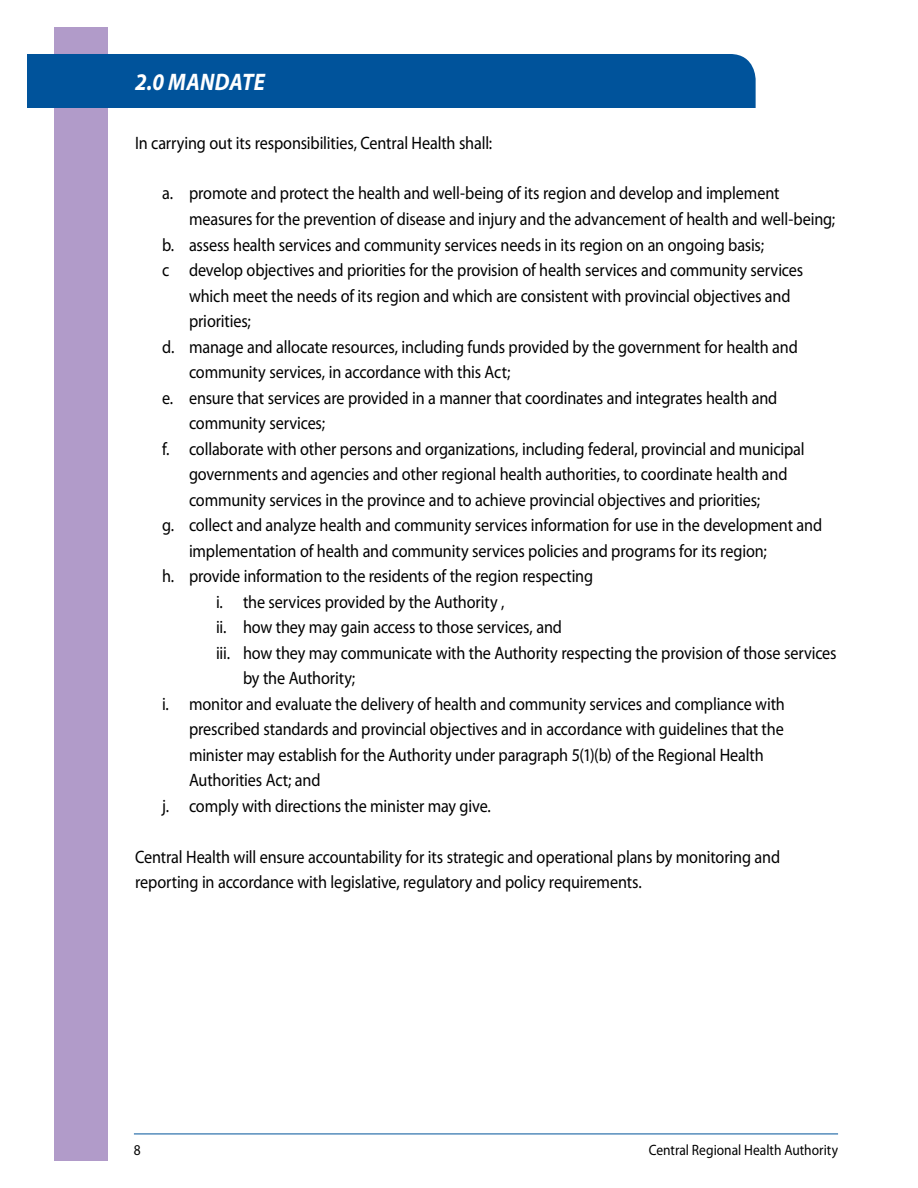
<style>
.page{position:relative;width:918px;height:1188px;background:#fff}
.page>*{position:absolute;margin:0;border:0;box-sizing:border-box;transform-origin:0 0}
.t1{font:italic 700 24px "Myriad Pro";letter-spacing:.01em;color:#fff;scale:.9 1}
.t2{font:18px/25.5px "Myriad Pro";letter-spacing:-.01em;color:#000;scale:.9 1}
.t3{font:15px "Myriad Pro";color:#000;scale:.9 1}
</style>
<div class="page">
<div style="left:54px;top:27px;width:54px;height:1134px;background:#b19bc9"></div>
<div style="left:27px;top:54px;width:729px;height:54px;background:#00539b"></div>
<hr style="left:134px;top:1134px;width:704px;height:1px;background:#00539b">
<h1 class="t1" style="left:135px;top:66px;width:146px">2.0 MANDATE</h1>
<p class="t2" style="left:135px;top:129px;width:398px">In carrying out its responsibilities, Central Health shall:</p>
<p class="t2" style="left:162px;top:180px;width:688px">a. promote and protect the health and well-being of its region and develop and implement</p>
<p class="t2" style="left:189px;top:206px;width:720px">measures for the prevention of disease and injury and the advancement of health and well-being;</p>
<p class="t2" style="left:162px;top:231px;width:670px">b. assess health services and community services needs in its region on an ongoing basis;</p>
<p class="t2" style="left:162px;top:257px;width:714px">c develop objectives and priorities for the provision of health services and community services</p>
<p class="t2" style="left:189px;top:282px;width:670px">which meet the needs of its region and which are consistent with provincial objectives and</p>
<p class="t2" style="left:189px;top:308px;width:70px">priorities;</p>
<p class="t2" style="left:162px;top:333px;width:708px">d. manage and allocate resources, including funds provided by the government for health and</p>
<p class="t2" style="left:189px;top:359px;width:359px">community services, in accordance with this Act;</p>
<p class="t2" style="left:162px;top:384px;width:685px">e. ensure that services are provided in a manner that coordinates and integrates health and</p>
<p class="t2" style="left:189px;top:410px;width:153px">community services;</p>
<p class="t2" style="left:162px;top:435px;width:716px">f. collaborate with other persons and organizations, including federal, provincial and municipal</p>
<p class="t2" style="left:189px;top:461px;width:667px">governments and agencies and other regional health authorities, to coordinate health and</p>
<p class="t2" style="left:189px;top:486px;width:636px">community services in the province and to achieve provincial objectives and priorities;</p>
<p class="t2" style="left:162px;top:512px;width:735px">g. collect and analyze health and community services information for use in the development and</p>
<p class="t2" style="left:189px;top:538px;width:643px">implementation of health and community services policies and programs for its region;</p>
<p class="t2" style="left:162px;top:563px;width:481px">h. provide information to the residents of the region respecting</p>
<p class="t2" style="left:216px;top:589px;width:322px">i. the services provided by the Authority ,</p>
<p class="t2" style="left:216px;top:614px;width:386px">ii. how they may gain access to those services, and</p>
<p class="t2" style="left:216px;top:640px;width:691px">iii. how they may communicate with the Authority respecting the provision of those services</p>
<p class="t2" style="left:243px;top:665px;width:126px">by the Authority;</p>
<p class="t2" style="left:162px;top:691px;width:694px">i. monitor and evaluate the delivery of health and community services and compliance with</p>
<p class="t2" style="left:189px;top:716px;width:662px">prescribed standards and provincial objectives and in accordance with guidelines that the</p>
<p class="t2" style="left:189px;top:742px;width:640px">minister may establish for the Authority under paragraph 5(1)(b) of the Regional Health</p>
<p class="t2" style="left:189px;top:767px;width:148px">Authorities Act; and</p>
<p class="t2" style="left:162px;top:793px;width:367px">j. comply with directions the minister may give.</p>
<p class="t2" style="left:135px;top:844px;width:718px">Central Health will ensure accountability for its strategic and operational plans by monitoring and reporting in accordance with legislative, regulatory and policy requirements.</p>
<p class="t3" style="left:134px;top:1140px;width:9px">8</p>
<p class="t3" style="left:649px;top:1140px;width:212px">Central Regional Health Authority</p>
</div>
